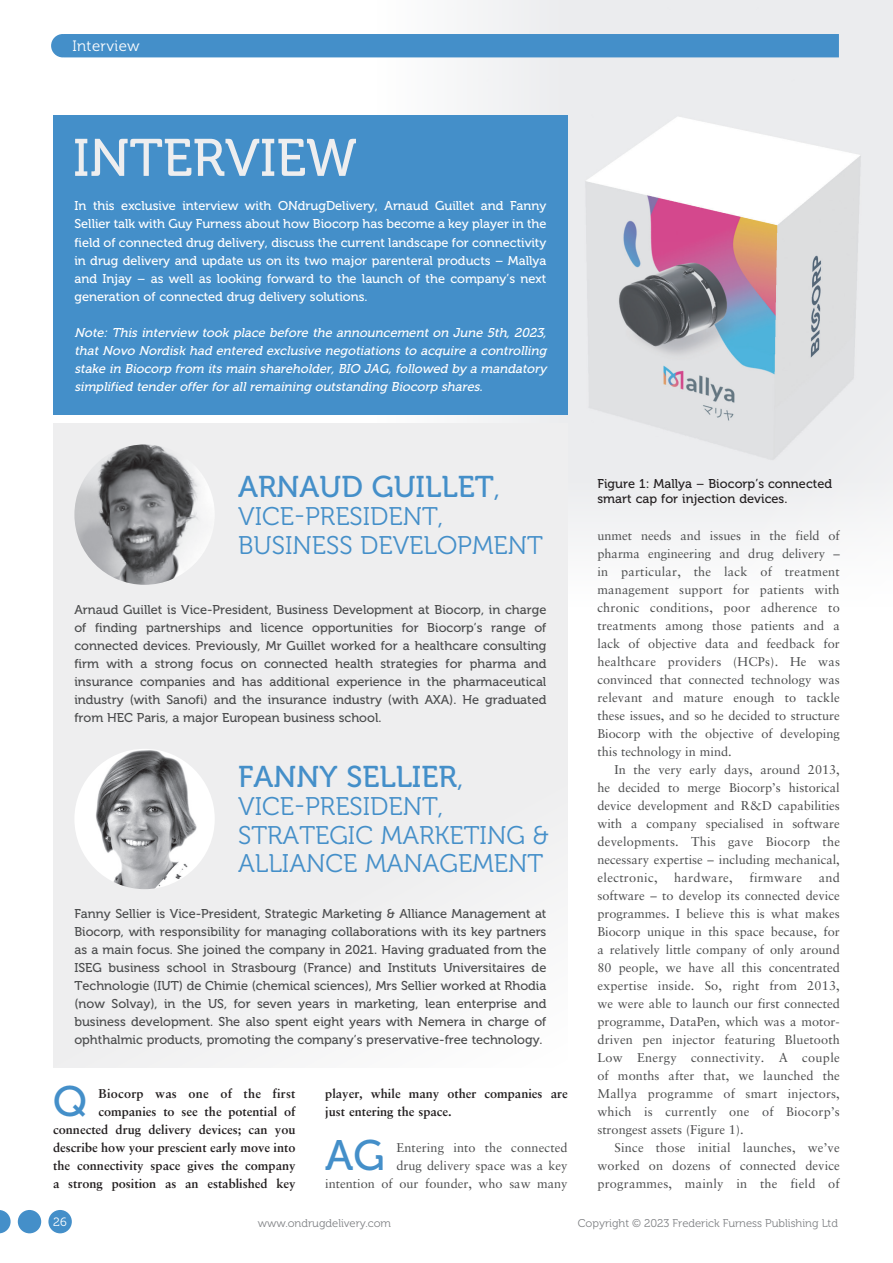
<style>
.page{position:relative;width:893px;height:1263px;background:#fff}
.page>*{position:absolute;margin:0;border:0;box-sizing:border-box;transform-origin:0 0}
._2014_xhead{font:52.5px "Museo 500";color:#eeeeef}
.MF_body_no_indent{font:42.45px "Museo 500";color:#448fc9}
._2014_xhead-2{font:30px "Museo 500";color:#448fc9}
._2014_xhead-3{font:25.5px/28.5px "Museo 300";color:#448fc9}
.t1{font:15px "Museo 300";letter-spacing:.025em;color:#fff}
.MF_standfirst{font:12.75px/18px "Museo 500";color:#4b4c4d;text-align:justify}
.MF_body{font:12.75px/18px "Sabon LT Std";letter-spacing:.015em;color:#4b4c4d;text-align:justify}
.MF_body_no_indent-2{font:12.75px/18px "Sabon LT Std";color:#4b4c4d;text-align:right}
.MF_standfirst-2{font:12.75px/18px "Museo 500";color:#fff;text-align:justify}
.MF_standfirst-3{font:italic 12.75px/18px "Museo 500";color:#fff;text-align:justify}
.MF_body_no_indent-3{font:700 12.75px/18px "Sabon LT Std";color:#231f20;text-align:right}
.MF_Captions{font:12.75px/15.3px "Museo 500";letter-spacing:.005em;color:#231f20}
.t2{font:12px "Museo 300";color:#fff}
.t3{font:11.25px "Museo 300";color:#808285}
.s1{font-family:"Museo 300"}
</style>
<div class="page">
<div style="left:370px;top:0;width:204px;height:564px;background:#f4f4f5"></div>
<div style="left:469px;top:472px;width:424px;height:138px;background:#f4f5f6"></div>
<svg style="left:618px;top:171px;width:275px;height:439px"></svg>
<div style="left:51px;top:34px;width:788px;height:23px;background:#448fc9"></div>
<div style="left:53px;top:423px;width:515px;height:644px;background:#eeeeef"></div>
<svg style="left:114px;top:882px;width:454px;height:185px"></svg>
<div style="left:53px;top:115px;width:515px;height:300px;background:#448fc9"></div>
<img style="left:74px;top:444px;width:141px;height:141px;border-radius:70px">
<img style="left:74px;top:749px;width:141px;height:140px;border-radius:70px">
<div style="left:48px;top:1210px;width:24px;height:23px;background:#448fc9;border-radius:50%"></div>
<div style="left:18px;top:1210px;width:23px;height:23px;background:#448fc9;border-radius:50%"></div>
<svg style="left:0;top:1210px;width:11px;height:23px"></svg>
<p class="t1" style="left:72px;top:37px;width:69px">Interview</p>
<p class="_2014_xhead" style="left:73px;top:129px;width:285px">INTERVIEW</p>
<p class="MF_standfirst-2" style="left:74px;top:197px;width:474px">In this exclusive interview with ONdrugDelivery, Arnaud Guillet and Fanny Sellier talk with Guy Furness about how Biocorp has become a key player in the field of connected drug delivery, discuss the current landscape for connectivity in drug delivery and update us on its two major parenteral products – Mallya and Injay – as well as looking forward to the launch of the company’s next generation of connected drug delivery solutions.</p>
<p class="MF_standfirst-3" style="left:74px;top:323px;width:477px">Note: This interview took place before the announcement on June 5th, 2023, that Novo Nordisk had entered exclusive negotiations to acquire a controlling stake in Biocorp from its main shareholder, BIO JAG, followed by a mandatory simplified tenderofferforallremaining outstanding Biocorp shares.</p>
<p class="_2014_xhead-2" style="left:238px;top:470px;width:264px">ARNAUD GUILLET<span class="s1">,</span></p>
<p class="_2014_xhead-3" style="left:238px;top:503px;width:306px">VICE-PRESIDENT,<br>BUSINESS DEVELOPMENT</p>
<p class="MF_standfirst" style="left:74px;top:601px;width:474px">Arnaud Guillet is Vice-President, Business Development at Biocorp, in charge of finding partnerships and licence opportunities for Biocorp’s range of connected devices. Previously, Mr Guillet worked for a healthcare consulting firm with a strong focus on connected health strategies for pharma and insurance companies and has additional experience in the pharmaceutical industry (with Sanofi) and the insurance industry (with AXA). He graduated from HEC Paris, a major European business school.</p>
<p class="_2014_xhead-2" style="left:238px;top:760px;width:227px">FANNY SELLIER<span class="s1">,</span></p>
<p class="_2014_xhead-3" style="left:238px;top:793px;width:312px">VICE-PRESIDENT,<br>STRATEGIC MARKETING &amp;<br>ALLIANCE MANAGEMENT</p>
<p class="MF_standfirst" style="left:74px;top:905px;width:474px">Fanny Sellier is Vice-President, Strategic Marketing &amp; Alliance Management at Biocorp, with responsibility for managing collaborations with its key partners as a main focus. She joined the company in 2021. Having graduated from the ISEG business school in Strasbourg (France) and Instituts Universitaires de Technologie (IUT) de Chimie (chemical sciences), Mrs Sellier worked at Rhodia (now Solvay), in the US, for seven years in marketing, lean enterprise and business development. She also spent eight years with Nemera in charge of ophthalmic products, promoting the company’s preservative-free technology.</p>
<p class="MF_body_no_indent" style="left:53px;top:1078px;width:35px">Q</p>
<p class="MF_body_no_indent-3" style="left:53px;top:1084px;width:244px">Biocorp was one of the first companies to see the potential of connected drug delivery devices; can you describe how your prescient early move into the connectivity space gives the company a strong position as an established key</p>
<p class="MF_body_no_indent-3" style="left:325px;top:1084px;width:244px;text-align:left">player, while many other companies are just entering the space.</p>
<p class="MF_body_no_indent" style="left:325px;top:1132px;width:61px">AG</p>
<p class="MF_body_no_indent-2" style="left:325px;top:1138px;width:244px">Entering into the connected<br>drug delivery space was a key<br>intention of our founder, who saw many</p>
<p class="MF_Captions" style="left:597px;top:476px;width:236px">Figure 1: Mallya – Biocorp’s connected smart cap for injection devices.</p>
<p class="MF_body_no_indent-2" style="left:597px;top:526px;width:244px;text-align:justify">unmet needs and issues in the field of pharma engineering and drug delivery – in particular, the lack of treatment management support for patients with chronic conditions, poor adherence to treatments among those patients and a lack of objective data and feedback for healthcare providers (HCPs). He was convinced that connected technology was relevant and mature enough to tackle these issues, and so he decided to structure Biocorp with the objective of developing this technology in mind.</p>
<p class="MF_body" style="left:597px;top:760px;width:244px;text-indent:17px">In the very early days, around 2013, he decided to merge Biocorp’s historical device development and R&amp;D capabilities with a company specialised in software developments. This gave Biocorp the necessary expertise – including mechanical, electronic,</p>
<p class="MF_body" style="left:597px;top:868px;width:244px;text-indent:221px">and software – to develop its connected device programmes. I believe this is what makes Biocorp unique in this space because, for a relatively little company of only around 80 people, we have all this concentrated expertise inside. So, right from 2013, we were able to launch our first connected programme, DataPen, which was a motor&shy;driven pen injector featuring Bluetooth Low Energy connectivity. A couple of months after that, we launched the Mallya programme of smart injectors, which is currently one of Biocorp’s strongest assets (Figure 1).</p>
<p class="MF_body" style="left:597px;top:1138px;width:244px;text-indent:17px">Since those initial launches, we’ve worked on dozens of connected device programmes, mainly in the field of</p>
<p class="MF_body" style="left:674px;top:868px;width:60px">hardware,</p>
<p class="MF_body" style="left:749px;top:868px;width:54px">firmware</p>
<p class="t2" style="left:53px;top:1215px;width:15px">26</p>
<p class="t3" style="left:258px;top:1217px;width:135px">www.ondrugdelivery.com</p>
<p class="t3" style="left:578px;top:1217px;width:262px">Copyright © 2023 Frederick Furness Publishing Ltd</p>
</div>
